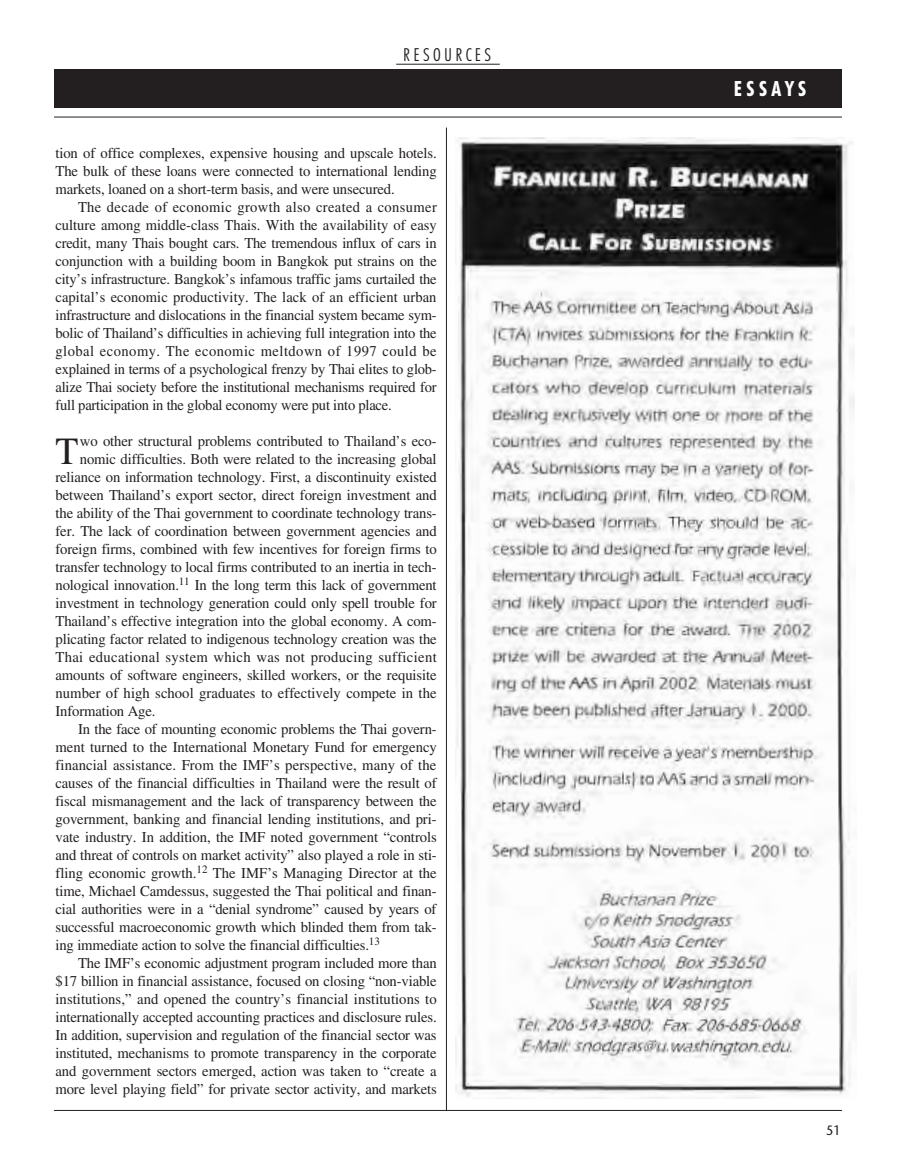
<style>
.page{position:relative;width:905px;height:1175px;background:#fff}
.page>*{position:absolute;margin:0;border:0;box-sizing:border-box;transform-origin:0 0}
.t1{font:38.4px "EAA Times";color:#231f20}
.t2{font:700 condensed 21px "Futura BT";letter-spacing:.21em;color:#fff}
.t3{font:300 condensed 18px "Futura BT";letter-spacing:.185em;color:#231f20}
.t4{font:15px/18px "EAA Times";letter-spacing:-.01em;color:#231f20;text-align:justify}
.t5{font:15px "EAA Times";letter-spacing:.02em;color:#231f20}
.t6{font:13.5px "Stone Sans";color:#231f20;scale:.95 1}
</style>
<div class="page">
<div style="left:54px;top:69px;width:787px;height:39px;background:#231f20"></div>
<hr style="left:54px;top:1110px;width:788px;height:1px;background:#231f20">
<hr style="left:396px;top:64px;width:104px;height:1px;background:#231f20">
<hr style="left:446px;top:128px;width:1px;height:982px;background:#231f20">
<hr style="left:54px;top:117px;width:788px;height:1px;background:#231f20">
<img style="left:455px;top:137px;width:400px;height:961px">
<p class="t3" style="left:403px;top:47px;width:89px">RESOURCES</p>
<p class="t4" style="left:55px;top:145px;width:383px">tion of office complexes, expensive housing and upscale hotels.<br>The bulk of these loans were connected to international lending markets, loaned on a short-term basis, and were unsecured.</p>
<p class="t4" style="left:55px;top:199px;width:383px;text-indent:22px">The decade of economic growth also created a consumer culture among middle-class Thais. With the availability of easy credit, many Thais bought cars. The tremendous influx of cars in conjunction with a building boom in Bangkok put strains on the city’s infrastructure. Bangkok’s infamous traffic jams curtailed the capital’s economic productivity. The lack of an efficient urban infrastructure and dislocations in the financial system became sym&shy;bolic of Thailand’s difficulties in achieving full integration into the global economy. The economic meltdown of 1997 could be explained in terms of a psychological frenzy by Thai elites to glob&shy;alize Thai society before the institutional mechanisms required for full participation in the global economy were put into place.</p>
<h1 class="t1" style="left:55px;top:437px;width:24px">T</h1>
<p class="t4" style="left:80px;top:433px;width:358px">wo other structural problems contributed to Thailand’s eco-</p>
<p class="t4" style="left:80px;top:451px;width:358px">nomic difficulties. Both were related to the increasing global</p>
<p class="t4" style="left:55px;top:469px;width:383px">reliance on information technology. First, a discontinuity existed</p>
<p class="t4" style="left:55px;top:487px;width:382px">between Thailand’s export sector, direct foreign investment and</p>
<p class="t4" style="left:55px;top:505px;width:383px">the ability of the Thai government to coordinate technology trans-</p>
<p class="t4" style="left:55px;top:523px;width:382px">fer. The lack of coordination between government agencies and</p>
<p class="t4" style="left:55px;top:541px;width:383px">foreign firms, combined with few incentives for foreign firms to</p>
<p class="t4" style="left:55px;top:559px;width:383px">transfer technology to local firms contributed to an inertia in tech-</p>
<p class="t4" style="left:55px;top:577px;width:383px">nological innovation.<sup>11</sup> In the long term this lack of government</p>
<p class="t4" style="left:56px;top:595px;width:383px">investment in technology generation could only spell trouble for</p>
<p class="t4" style="left:56px;top:613px;width:383px">Thailand’s effective integration into the global economy. A com-</p>
<p class="t4" style="left:56px;top:631px;width:383px">plicating factor related to indigenous technology creation was the</p>
<p class="t5" style="left:56px;top:651px;width:383px">Thai educational system which was not producing sufficient</p>
<p class="t4" style="left:56px;top:667px;width:383px">amounts of software engineers, skilled workers, or the requisite</p>
<p class="t4" style="left:56px;top:685px;width:382px">number of high school graduates to effectively compete in the</p>
<p class="t4" style="left:56px;top:703px;width:101px">Information Age.</p>
<p class="t4" style="left:78px;top:721px;width:360px">In the face of mounting economic problems the Thai govern-</p>
<p class="t4" style="left:56px;top:739px;width:383px">ment turned to the International Monetary Fund for emergency</p>
<p class="t4" style="left:56px;top:757px;width:382px">financial assistance. From the IMF’s perspective, many of the</p>
<p class="t4" style="left:56px;top:775px;width:383px">causes of the financial difficulties in Thailand were the result of</p>
<p class="t4" style="left:56px;top:793px;width:382px">fiscal mismanagement and the lack of transparency between the</p>
<p class="t4" style="left:55px;top:811px;width:382px">government, banking and financial lending institutions, and pri-</p>
<p class="t4" style="left:56px;top:829px;width:383px">vate industry. In addition, the IMF noted government “controls</p>
<p class="t4" style="left:56px;top:847px;width:383px">and threat of controls on market activity” also played a role in sti-</p>
<p class="t4" style="left:56px;top:865px;width:382px">fling economic growth.<sup>12</sup> The IMF’s Managing Director at the</p>
<p class="t4" style="left:55px;top:883px;width:382px">time, Michael Camdessus, suggested the Thai political and finan-</p>
<p class="t4" style="left:55px;top:901px;width:382px">cial authorities were in a “denial syndrome” caused by years of</p>
<p class="t4" style="left:55px;top:919px;width:383px">successful macroeconomic growth which blinded them from tak-</p>
<p class="t4" style="left:55px;top:937px;width:326px">ing immediate action to solve the financial difficulties.<sup>13</sup></p>
<p class="t4" style="left:78px;top:955px;width:360px">The IMF’s economic adjustment program included more than</p>
<p class="t4" style="left:55px;top:973px;width:383px">$17 billion in financial assistance, focused on closing “non-viable</p>
<p class="t4" style="left:55px;top:991px;width:383px">institutions,” and opened the country’s financial institutions to</p>
<p class="t4" style="left:55px;top:1009px;width:383px">internationally accepted accounting practices and disclosure rules.</p>
<p class="t4" style="left:55px;top:1027px;width:382px">In addition, supervision and regulation of the financial sector was</p>
<p class="t4" style="left:55px;top:1045px;width:382px">instituted, mechanisms to promote transparency in the corporate</p>
<p class="t4" style="left:55px;top:1063px;width:382px">and government sectors emerged, action was taken to “create a</p>
<p class="t4" style="left:55px;top:1081px;width:383px">more level playing field” for private sector activity, and markets</p>
<h2 class="t2" style="left:733px;top:80px;width:74px">ESSAYS</h2>
<p class="t6" style="left:826px;top:1125px;width:17px">51</p>
</div>
